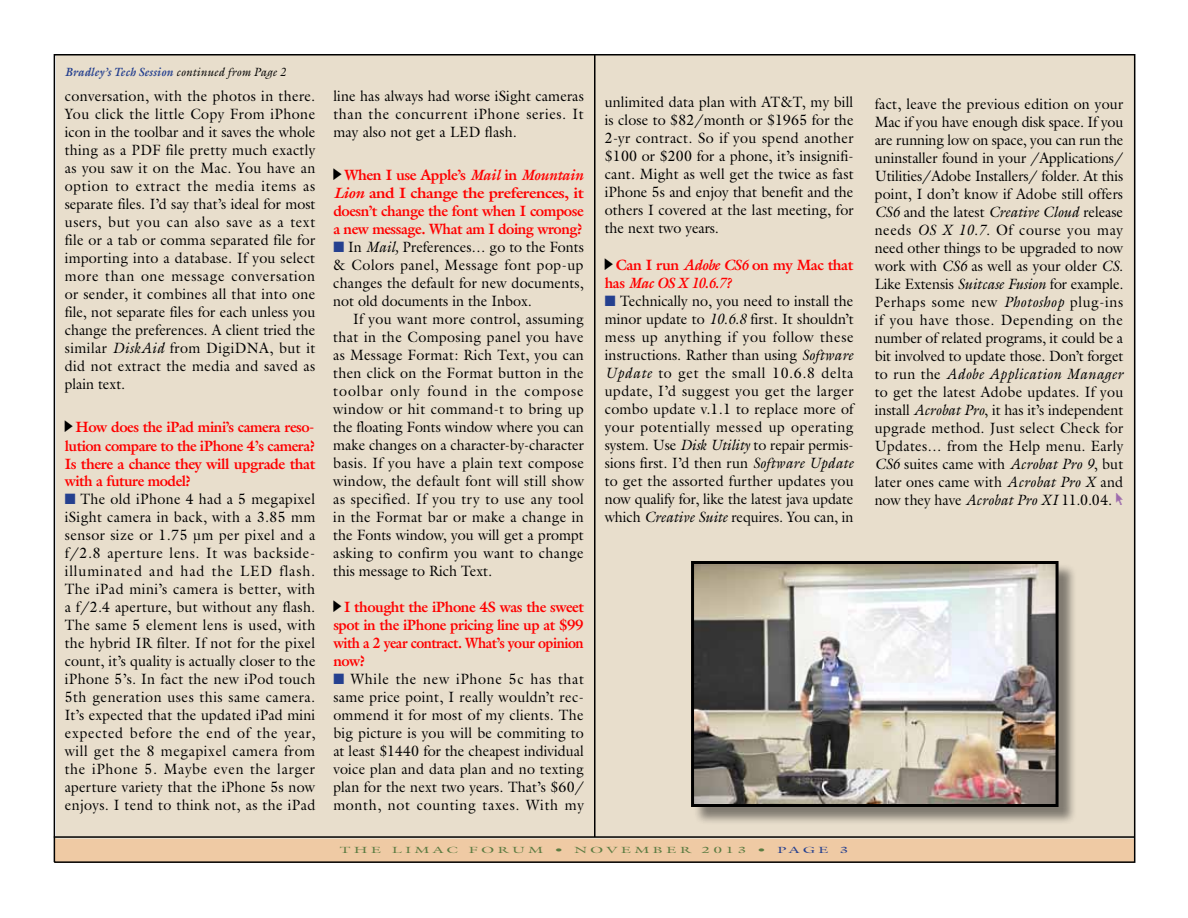
<style>
.page{position:relative;width:1188px;height:918px;background:#fff}
.page>*{position:absolute;margin:0;border:0;box-sizing:border-box;transform-origin:0 0}
.t1{font:15px/18px "Galliard Pro";letter-spacing:.01em;color:#000;text-align:justify;scale:.95 1}
.t2{font:700 15px/18px "Galliard Pro";letter-spacing:-.03em;color:#f00}
.t3{font:700 15px/18px "Galliard Pro";letter-spacing:-.03em;color:#f00;text-align:right;scale:.95 1}
.t4{font:italic 700 12px "Galliard Pro";letter-spacing:.015em;color:#25408f;scale:.95 1}
.t5{font:9px "Galliard Pro";letter-spacing:.2em;color:#5c7c42;scale:1.75 1}
.s1{font-weight:400;color:#000}
.s2{font-style:italic}
.s3{font-family:"Minion Pro"}
.s4{color:#25408f}
</style>
<div class="page">
<div style="left:54px;top:838px;width:1080px;height:25px;background:#efcaa4"></div>
<div style="left:56px;top:54px;width:1079px;height:784px;background:#e8decc"></div>
<div style="left:693px;top:563px;width:384px;height:263px;background:#000;opacity:.45"></div>
<img style="left:695px;top:565px;width:360px;height:238px">
<div style="left:691px;top:561px;width:368px;height:246px;border:3px solid #000"></div>
<hr style="left:594px;top:55px;width:2px;height:782px;background:#000">
<hr style="left:54px;top:836px;width:1080px;height:2px;background:#000">
<p class="t4" style="left:65px;top:64px;width:233px">Bradley’s Tech Session <span class="s1">continued from Page 2</span></p>
<p class="t1" style="left:65px;top:86px;width:265px">conversation, with the photos in there.<br>You click the little Copy From iPhone icon in the toolbar and it saves the whole thing as a PDF file pretty much exactly as you saw it on the Mac. You have an option to extract the media items as separate files. I’d say that’s ideal for most users, but you can also save as a text file or a tab or comma separated file for importing into a database. If you select more than one message conversation or sender, it combines all that into one file, not separate files for each unless you change the preferences. A client tried the similar <span class="s2">DiskAid</span> from DigiDNA, but it did not extract the media and saved as plain text.</p>
<p class="t3" style="left:65px;top:417px;width:265px;line-height:19.4px">How does the iPad mini’s camera reso&shy;lution compare to the iPhone 4’s camera?</p>
<p class="t2" style="left:65px;top:455px;width:252px;line-height:17.1px">Is there a chan<span class="s3">c</span>e they will upgrade that with a future model?</p>
<p class="t1" style="left:65px;top:490px;width:265px"><span class="s4">■</span> The old iPhone 4 had a 5 megapixel iSight camera in back, with a 3.85 mm sensor size or 1.75 μm per pixel and a f/2.8 aperture lens. It was backside&shy;illuminated and had the LED flash.<br>The iPad mini’s camera is better, with a f/2.4 aperture, but without any flash.<br>The same 5 element lens is used, with the hybrid IR filter. If not for the pixel count, it’s quality is actually closer to the iPhone 5’s. In fact the new iPod touch 5th generation uses this same camera.<br>It’s expected that the updated iPad mini expected before the end of the year, will get the 8 megapixel camera from the iPhone 5. Maybe even the larger aperture variety that the iPhone 5s now enjoys. I tend to think not, as the iPad</p>
<p class="t1" style="left:333px;top:86px;width:265px">line has always had worse iSight cameras than the concurrent iPhone series. It may also not get a LED flash.</p>
<p class="t2" style="left:333px;top:166px;width:252px;text-align:justify;text-indent:11px">When I use Apple’s <span class="s2">Mail</span> in <span class="s2">Mountain Lion</span> and I change the preferences, it doesn’t change the font when I compose a new message. What am I doing wrong?</p>
<p class="t1" style="left:333px;top:238px;width:265px"><span class="s4">■</span> In <span class="s2">Mail,</span> Preferences… go to the Fonts &amp; Colors panel, Message font pop-up changes the default for new documents, not old documents in the Inbox.</p>
<p class="t1" style="left:333px;top:310px;width:265px;text-indent:20px">If you want more control, assuming that in the Composing panel you have as Message Format: Rich Text, you can then click on the Format button in the toolbar only found in the compose window or hit command-t to bring up the floating Fonts window where you can make changes on a character-by-character basis. If you have a plain text compose window, the default font will still show as specified. If you try to use any tool in the Format bar or make a change in the Fonts window, you will get a prompt asking to confirm you want to change this message to Rich Text<span class="s2">.</span></p>
<p class="t3" style="left:333px;top:598px;width:265px;text-align:justify;text-indent:11px">I thought the iPhone 4S was the sweet spot in the iPhone pricing line up at $99 with a 2 year contract. What’s your opinion now?</p>
<p class="t1" style="left:333px;top:670px;width:265px"><span class="s4">■</span> While the new iPhone 5c has that same price point, I really wouldn’t rec&shy;ommend it for most of my clients. The big picture is you will be commiting to at least $1440 for the cheapest individual voice plan and data plan and no texting plan for the next two years. That’s $60/ month, not counting taxes. With my</p>
<p class="t1" style="left:605px;top:92px;width:264px">unlimited data plan with AT&amp;T, my bill is close to $82/month or $1965 for the 2-yr contract. So if you spend another $100 or $200 for a phone, it’s insignifi&shy;cant. Might as well get the twice as fast iPhone 5s and enjoy that benefit and the others I covered at the last meeting, for the next two years.</p>
<p class="t2" style="left:605px;top:256px;width:250px;text-indent:11px">Can I run <span class="s2">Adobe CS6</span> on my Mac that has <span class="s2">Mac OS X 10.6.7?</span></p>
<p class="t1" style="left:605px;top:292px;width:263px"><span class="s4">■</span> Technically no, you need to install the minor update to <span class="s2">10.6.8</span> first. It shouldn’t mess up anything if you follow these instructions. Rather than using <span class="s2">Software Update</span> to get the small 10.6.8 delta update, I’d suggest you get the larger combo update v.1.1 to replace more of your potentially messed up operating system. Use <span class="s2">Disk Utility</span> to repair permis&shy;sions first. I’d then run <span class="s2">Software Update </span>to get the assorted further updates you now qualify for, like the latest java update which <span class="s2">Creative Suite</span> requires. You can, in</p>
<p class="t5" style="left:340px;top:844px;width:292px">THE LIMAC FORUM • NOVEMBER 2013 • <span class="s4">PAGE 3</span></p>
<p class="t1" style="left:875px;top:94px;width:263px">fact, leave the previous edition on your Mac if you have enough disk space. If you are running low on space, you can run the uninstaller found in your /Applications/ Utilities/Adobe Installers/ folder. At this point, I don’t know if Adobe still offers <span class="s2">CS6</span> and the latest <span class="s2">Creative Cloud</span> release needs <span class="s2">OS X 10.7.</span> Of course you may need other things to be upgraded to now work with <span class="s2">CS6</span> as well as your older <span class="s2">CS</span>.<br>Like Extensis <span class="s2">Suitcase Fusion</span> for example.<br>Perhaps some new <span class="s2">Photoshop</span> plug-ins if you have those. Depending on the number of related programs, it could be a bit involved to update those. Don’t forget to run the <span class="s2">Adobe Application Manager </span>to get the latest Adobe updates. If you install <span class="s2">Acrobat Pro</span>, it has it’s independent upgrade method. Just select Check for Updates… from the Help menu. Early <span class="s2">CS6</span> suites came with <span class="s2">Acrobat Pro 9</span>, but later ones came with <span class="s2">Acrobat Pro X</span> and now they have <span class="s2">Acrobat Pro XI</span> 11.0.04.</p>
</div>
